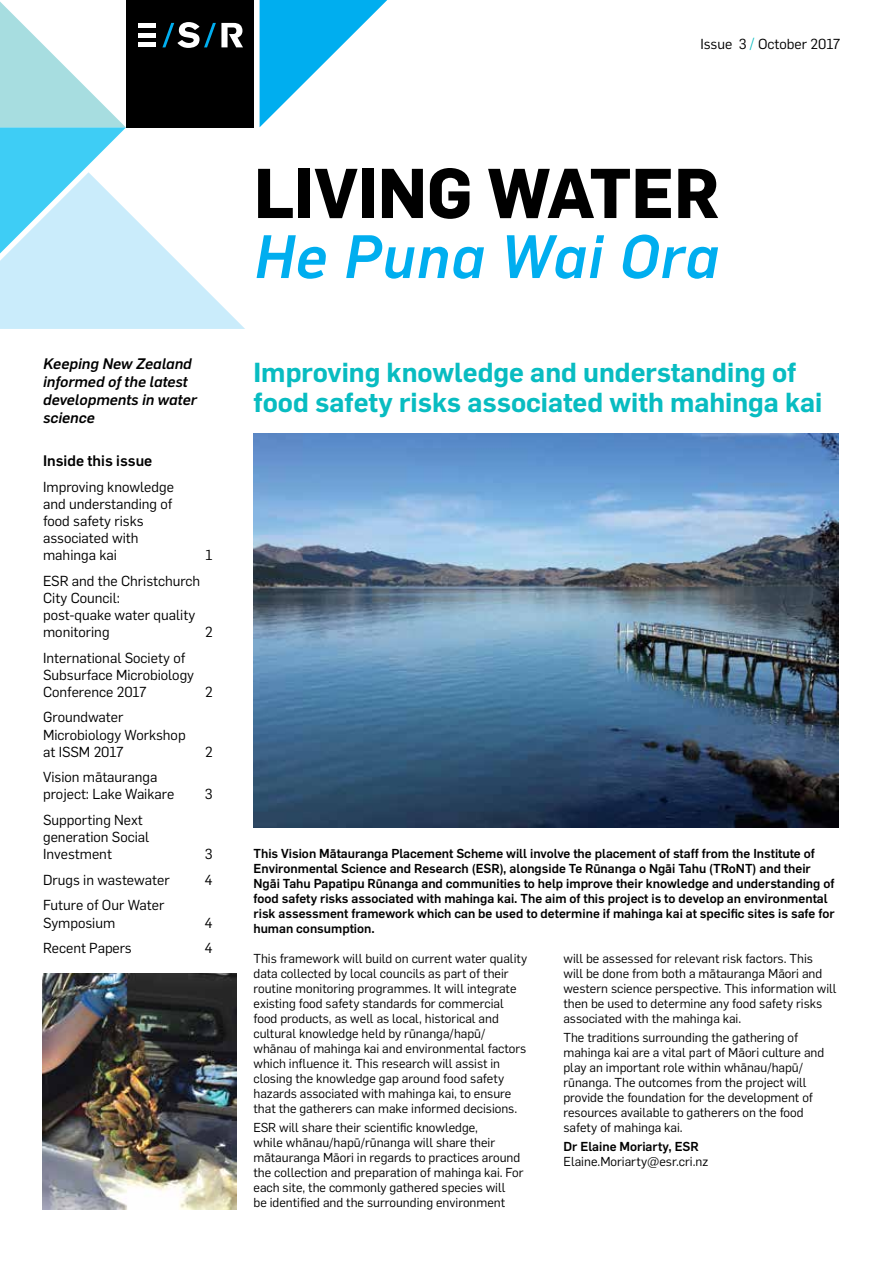
<style>
.page{position:relative;width:893px;height:1263px;background:#fff}
.page>*{position:absolute;margin:0;border:0;box-sizing:border-box;transform-origin:0 0}
.t1{font:700 69px "Flama";color:#000}
.t2{font:italic 500 60px "Flama";letter-spacing:.025em;color:#00aeef}
.Bullet_text{font:600 27px/30px "Flama";color:#08bcc1}
.t3{font:italic 500 15px/18px "Flama";color:#000}
.t4{font:500 15px "Flama";color:#000}
.t5{font:14.25px/17.1px "Flama";color:#000}
.Bullet_text-2{font:12.75px/15px "Flama";color:#000}
.Bullet_text-3{font:500 12.75px/15px "Flama";color:#000}
.s1{color:#08bcc1}
.s2{font-weight:500}
</style>
<div class="page">
<img style="left:253px;top:433px;width:585px;height:394px">
<div style="left:126px;top:0;width:128px;height:127px;background:#000"></div>
<svg style="left:0;top:1px;width:245px;height:328px"></svg>
<svg style="left:260px;top:0;width:127px;height:127px"></svg>
<img style="left:43px;top:974px;width:193px;height:236px">
<p class="t5" style="left:700px;top:34px;width:142px">Issue 3 <span class="s1">/</span> October 2017</p>
<p class="t3" style="left:43px;top:354px;width:155px">Keeping New Zealand informed of the latest developments in water science</p>
<p class="t4" style="left:43px;top:449px;width:111px">Inside this issue</p>
<p class="t5" style="left:43px;top:477px;width:132px">Improving knowledge and understanding of food safety risks associated with mahinga kai</p>
<p class="t5" style="left:205px;top:546px;width:9px">1</p>
<p class="t5" style="left:43px;top:571px;width:159px">ESR and the Christchurch<br>City Council:<br>post-quake water quality monitoring</p>
<p class="t5" style="left:205px;top:623px;width:9px">2</p>
<p class="t5" style="left:43px;top:648px;width:153px">International Society of<br>Subsurface Microbiology<br>Conference 2017</p>
<p class="t5" style="left:43px;top:708px;width:144px">Groundwater<br>Microbiology Workshop at ISSM 2017</p>
<p class="t5" style="left:43px;top:768px;width:133px">Vision mātauranga project: Lake Waikare</p>
<p class="t5" style="left:43px;top:811px;width:108px">Supporting Next generation Social<br>Investment</p>
<p class="t5" style="left:205px;top:682px;width:9px">2</p>
<p class="t5" style="left:205px;top:742px;width:9px">2</p>
<p class="t5" style="left:205px;top:785px;width:9px">3</p>
<p class="t5" style="left:205px;top:845px;width:9px">3</p>
<p class="t5" style="left:43px;top:870px;width:128px">Drugs in wastewater</p>
<p class="t5" style="left:204px;top:870px;width:10px">4</p>
<p class="t5" style="left:43px;top:896px;width:123px">Future of Our Water<br>Symposium</p>
<p class="t5" style="left:204px;top:913px;width:10px">4</p>
<p class="t5" style="left:43px;top:939px;width:90px">Recent Papers</p>
<p class="t5" style="left:204px;top:939px;width:10px">4</p>
<p class="t1" style="left:254px;top:142px;width:467px">LIVING WATER</p>
<p class="t2" style="left:254px;top:212px;width:466px">He Puna Wai Ora</p>
<p class="Bullet_text" style="left:253px;top:356px;width:570px">Improving knowledge and understanding of food safety risks associated with mahinga kai</p>
<p class="Bullet_text-3" style="left:253px;top:845px;width:583px">This Vision Mātauranga Placement Scheme will involve the placement of staff from the Institute of Environmental Science and Research (ESR), alongside Te Rūnanga o Ngāi Tahu (TRoNT) and their Ngāi Tahu Papatipu Rūnanga and communities to help improve their knowledge and understanding of food safety risks associated with mahinga kai. The aim of this project is to develop an environmental risk assessment framework which can be used to determine if mahinga kai at specific sites is safe for human consumption.</p>
<p class="Bullet_text-2" style="left:253px;top:950px;width:275px">This framework will build on current water quality data collected by local councils as part of their routine monitoring programmes. It will integrate existing food safety standards for commercial food products, as well as local, historical and cultural knowledge held by rūnanga/hapū/ whānau of mahinga kai and environmental factors which influence it. This research will assist in closing the knowledge gap around food safety hazards associated with mahinga kai, to ensure that the gatherers can make informed decisions.</p>
<p class="Bullet_text-2" style="left:253px;top:1119px;width:272px">ESR will share their scientific knowledge,<br>while whānau/hapū/rūnanga will share their mātauranga Māori in regards to practices around the collection and preparation of mahinga kai. For each site, the commonly gathered species will<br>be identified and the surrounding environment</p>
<p class="Bullet_text-2" style="left:563px;top:950px;width:275px">will be assessed for relevant risk factors. This<br>will be done from both a mātauranga Māori and western science perspective. This information will then be used to determine any food safety risks associated with the mahinga kai.</p>
<p class="Bullet_text-2" style="left:563px;top:1029px;width:262px">The traditions surrounding the gathering of mahinga kai are a vital part of Māori culture and play an important role within whānau/hapū/ rūnanga. The outcomes from the project will provide the foundation for the development of resources available to gatherers on the food safety of mahinga kai.</p>
<p class="Bullet_text-2" style="left:563px;top:1139px;width:146px"><span class="s2">Dr Elaine Moriarty, ESR<br></span>Elaine.Moriarty@esr.cri.nz</p>
</div>
